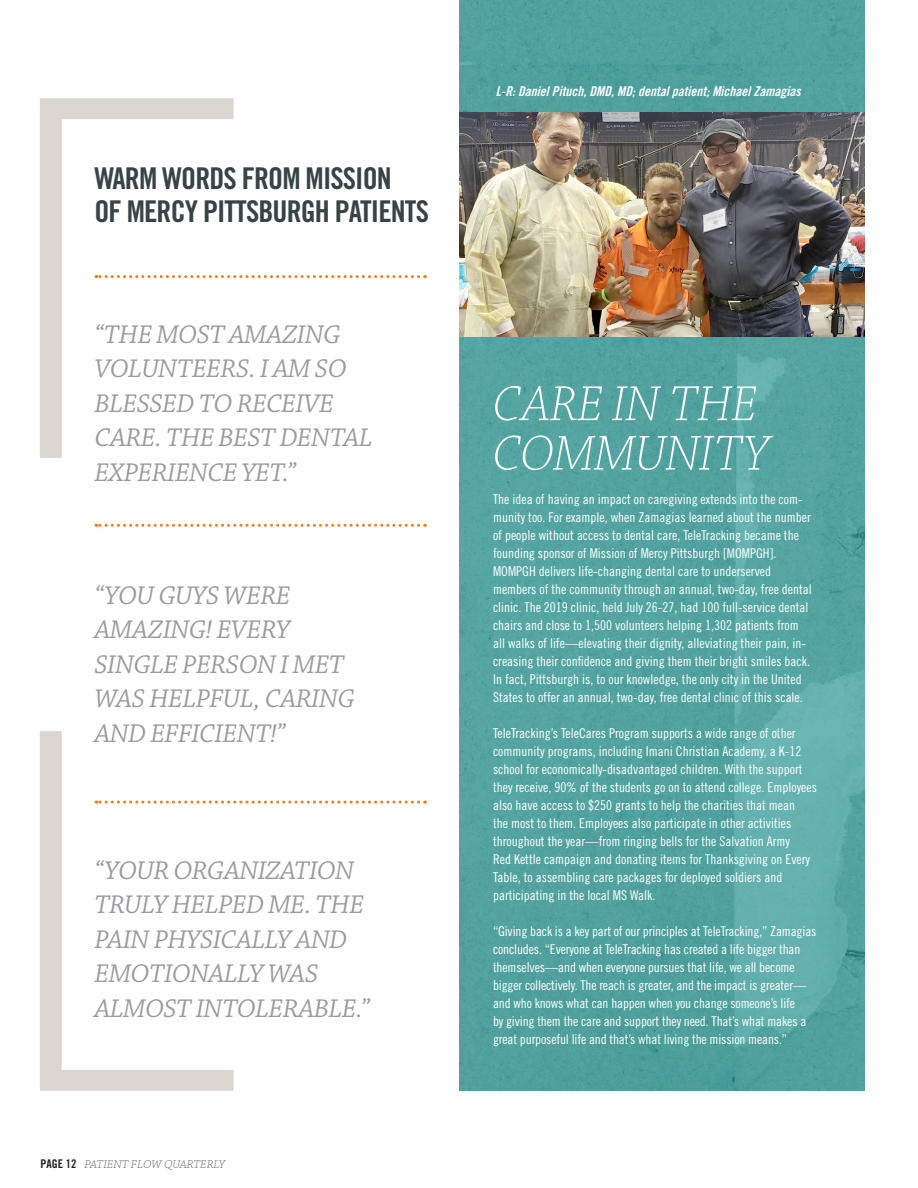
<style>
.page{position:relative;width:918px;height:1188px;background:#fff}
.page>*{position:absolute;margin:0;border:0;box-sizing:border-box;transform-origin:0 0}
.t1{font:52.5px/49.5px "Chaparral Pro Light It Disp";letter-spacing:.02em;color:#fff}
.t2{font:30px/33px "Trade Gothic LT Std Bd Cn 20";letter-spacing:-.03em;color:#374347}
.t3{font:italic 27px/34.5px "Chaparral Pro";letter-spacing:-.015em;color:#999b9e}
.t4{font:13.5px/18px "Trade Gothic LT Std Cn 18";color:#fff}
.t5{font:13.5px "Trade Gothic LT Std Bd Cn 20 Obl";color:#fff}
.t6{font:italic 300 12px "Chaparral Pro";color:#6c6d70}
.s1{font-family:"Trade Gothic LT Std Bd Cn 20";font-weight:400;font-style:normal;color:#231f20}
</style>
<div class="page">
<img style="left:459px;top:0;width:406px;height:1091px">
<img style="left:459px;top:112px;width:406px;height:225px">
<svg style="left:40px;top:98px;width:194px;height:360px"></svg>
<svg style="left:40px;top:731px;width:194px;height:360px"></svg>
<svg style="left:96px;top:275px;width:323px;height:3px"></svg>
<svg style="left:96px;top:524px;width:323px;height:3px"></svg>
<svg style="left:96px;top:801px;width:323px;height:3px"></svg>
<p class="t2" style="left:94px;top:162px;width:336px">WARM WORDS FROM MISSION<br>OF MERCY PITTSBURGH PATIENTS</p>
<p class="t3" style="left:94px;top:318px;width:280px">“THE MOST AMAZING<br>VOLUNTEERS. I AM SO<br>BLESSED TO RECEIVE<br>CARE. THE BEST DENTAL<br>EXPERIENCE YET.”</p>
<p class="t3" style="left:94px;top:579px;width:262px">“YOU GUYS WERE<br>AMAZING! EVERY<br>SINGLE PERSON I MET<br>WAS HELPFUL, CARING<br>AND EFFICIENT!”</p>
<p class="t3" style="left:94px;top:854px;width:277px">“YOUR ORGANIZATION<br>TRULY HELPED ME. THE<br>PAIN PHYSICALLY AND<br>EMOTIONALLY WAS<br>ALMOST INTOLERABLE.”</p>
<p class="t6" style="left:40px;top:1157px;width:186px"><span class="s1">PAGE 12</span> PATIENT FLOW QUARTERLY</p>
<p class="t5" style="left:496px;top:83px;width:307px">L-R: Daniel Pituch, DMD, MD; dental patient; Michael Zamagias</p>
<p class="t1" style="left:493px;top:382px;width:277px">CARE IN THE<br>COMMUNITY</p>
<p class="t4" style="left:493px;top:490px;width:320px">The idea of having an impact on caregiving extends into the com&shy;munity too. For example, when Zamagias learned about the number of people without access to dental care, TeleTracking became the founding sponsor of Mission of Mercy Pittsburgh [MOMPGH].<br>MOMPGH delivers life-changing dental care to underserved members of the community through an annual, two-day, free dental clinic. The 2019 clinic, held July 26-27, had 100 full-service dental chairs and close to 1,500 volunteers helping 1,302 patients from all walks of life—elevating their dignity, alleviating their pain, in&shy;creasing their confidence and giving them their bright smiles back.<br>In fact, Pittsburgh is, to our knowledge, the only city in the United States to offer an annual, two-day, free dental clinic of this scale.</p>
<p class="t4" style="left:493px;top:724px;width:325px">TeleTracking’s TeleCares Program supports a wide range of other community programs, including Imani Christian Academy, a K-12 school for economically-disadvantaged children. With the support they receive, 90% of the students go on to attend college. Employees also have access to $250 grants to help the charities that mean<br>the most to them. Employees also participate in other activities throughout the year—from ringing bells for the Salvation Army<br>Red Kettle campaign and donating items for Thanksgiving on Every Table, to assembling care packages for deployed soldiers and participating in the local MS Walk.</p>
<p class="t4" style="left:493px;top:922px;width:325px">“Giving back is a key part of our principles at TeleTracking,” Zamagias concludes. “Everyone at TeleTracking has created a life bigger than themselves—and when everyone pursues that life, we all become bigger collectively. The reach is greater, and the impact is greater— and who knows what can happen when you change someone’s life<br>by giving them the care and support they need. That’s what makes a great purposeful life and that’s what living the mission means.”</p>
</div>
